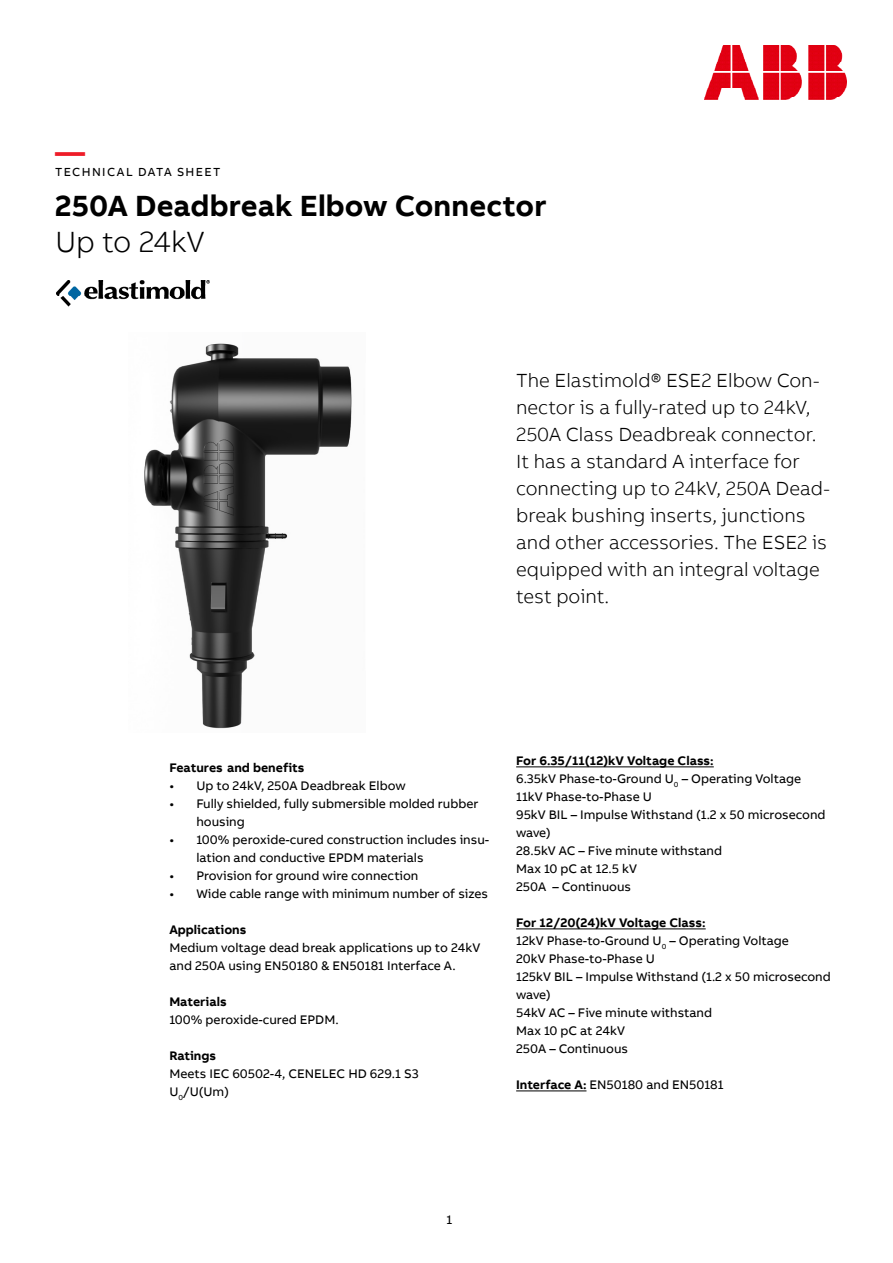
<style>
.page{position:relative;width:893px;height:1263px;background:#fff}
.page>*{position:absolute;margin:0;border:0;box-sizing:border-box;transform-origin:0 0}
.Headline_M_20pt_24pt{font:700 30px "AB Bvoice";color:#000}
.Subheadline_M_20pt_24pt{font:300 30px "AB Bvoice";letter-spacing:-.01em;color:#000}
.Headline_M_20pt_24pt-2{font:700 30px "AB Bvoice";color:#ee1c28}
.t1{font:300 19.5px/27px "AB Bvoice";color:#000}
.t2{font:12.75px/18px "AB Bvoice";color:#000}
.t3{font:700 12.75px "AB Bvoice";color:#000}
.Category_M_8pt_9_6pt{font:12px "AB Bvoice";letter-spacing:.12em;color:#000}
.s1{font-weight:700}
</style>
<div class="page">
<img style="left:705px;top:45px;width:141px;height:54px">
<img style="left:56px;top:280px;width:153px;height:27px">
<hr style="left:516px;top:766px;width:198px;height:1px;background:#000">
<hr style="left:516px;top:928px;width:190px;height:1px;background:#000">
<hr style="left:516px;top:1090px;width:70px;height:1px;background:#000">
<img style="left:144px;top:343px;width:208px;height:386px">
<p class="Headline_M_20pt_24pt-2" style="left:55px;top:133px;width:31px">—</p>
<p class="Category_M_8pt_9_6pt" style="left:55px;top:165px;width:167px">TECHNICAL DATA SHEET</p>
<p class="Headline_M_20pt_24pt" style="left:55px;top:187px;width:493px">250A Deadbreak Elbow Connector</p>
<p class="Subheadline_M_20pt_24pt" style="left:55px;top:224px;width:151px">Up to 24kV</p>
<p class="t1" style="left:516px;top:367px;width:316px">The Elastimold® ESE2 Elbow Con&shy;nector is a fully-rated up to 24kV,<br>250A Class Deadbreak connector.<br>It has a standard A interface for connecting up to 24kV, 250A Dead&shy;break bushing inserts, junctions and other accessories. The ESE2 is equipped with an integral voltage test point.</p>
<p class="t3" style="left:169px;top:759px;width:137px">Features and benefits</p>
<p class="t2" style="left:169px;top:776px;width:238px">• Up to 24kV, 250A Deadbreak Elbow</p>
<p class="t2" style="left:196px;top:794px;width:284px;text-indent:-27px">• Fully shielded, fully submersible molded rubber housing</p>
<p class="t2" style="left:196px;top:830px;width:294px;text-indent:-27px">• 100% peroxide-cured construction includes insu&shy;lation and conductive EPDM materials</p>
<p class="t2" style="left:169px;top:866px;width:251px">• Provision for ground wire connection</p>
<p class="t2" style="left:169px;top:884px;width:320px">• Wide cable range with minimum number of sizes</p>
<p class="t3" style="left:169px;top:921px;width:79px">Applications</p>
<p class="t2" style="left:169px;top:938px;width:312px">Medium voltage dead break applications up to 24kV and 250A using EN50180 &amp; EN50181 Interface A.</p>
<p class="t3" style="left:169px;top:993px;width:59px">Materials</p>
<p class="t2" style="left:169px;top:1010px;width:171px">100% peroxide-cured EPDM.</p>
<p class="t3" style="left:169px;top:1047px;width:48px">Ratings</p>
<p class="t2" style="left:169px;top:1064px;width:251px">Meets IEC 60502-4, CENELEC HD 629.1 S3</p>
<p class="t2" style="left:169px;top:1082px;width:61px">U<sub>0</sub>/U(Um)</p>
<p class="t3" style="left:516px;top:753px;width:199px">For 6.35/11(12)kV Voltage Class:</p>
<p class="t2" style="left:516px;top:770px;width:287px">6.35kV Phase-to-Ground U<sub>0</sub> – Operating Voltage</p>
<p class="t2" style="left:516px;top:788px;width:137px">11kV Phase-to-Phase U</p>
<p class="t2" style="left:516px;top:806px;width:311px">95kV BIL – Impulse Withstand (1.2 x 50 microsecond wave)</p>
<p class="t2" style="left:516px;top:842px;width:208px">28.5kV AC – Five minute withstand</p>
<p class="t2" style="left:516px;top:860px;width:122px">Max 10 pC at 12.5 kV</p>
<p class="t2" style="left:516px;top:878px;width:116px">250A – Continuous</p>
<p class="t3" style="left:516px;top:915px;width:191px">For 12/20(24)kV Voltage Class:</p>
<p class="t2" style="left:516px;top:932px;width:274px">12kV Phase-to-Ground U<sub>0</sub> – Operating Voltage</p>
<p class="t2" style="left:516px;top:950px;width:140px">20kV Phase-to-Phase U</p>
<p class="t2" style="left:516px;top:968px;width:316px">125kV BIL – Impulse Withstand (1.2 x 50 microsecond wave)</p>
<p class="t2" style="left:516px;top:1004px;width:198px">54kV AC – Five minute withstand</p>
<p class="t2" style="left:516px;top:1022px;width:110px">Max 10 pC at 24kV</p>
<p class="t2" style="left:516px;top:1040px;width:113px">250A – Continuous</p>
<p class="t2" style="left:516px;top:1076px;width:209px"><span class="s1">Interface A:</span> EN50180 and EN50181</p>
<p class="t2" style="left:446px;top:1211px;width:7px">1</p>
</div>
